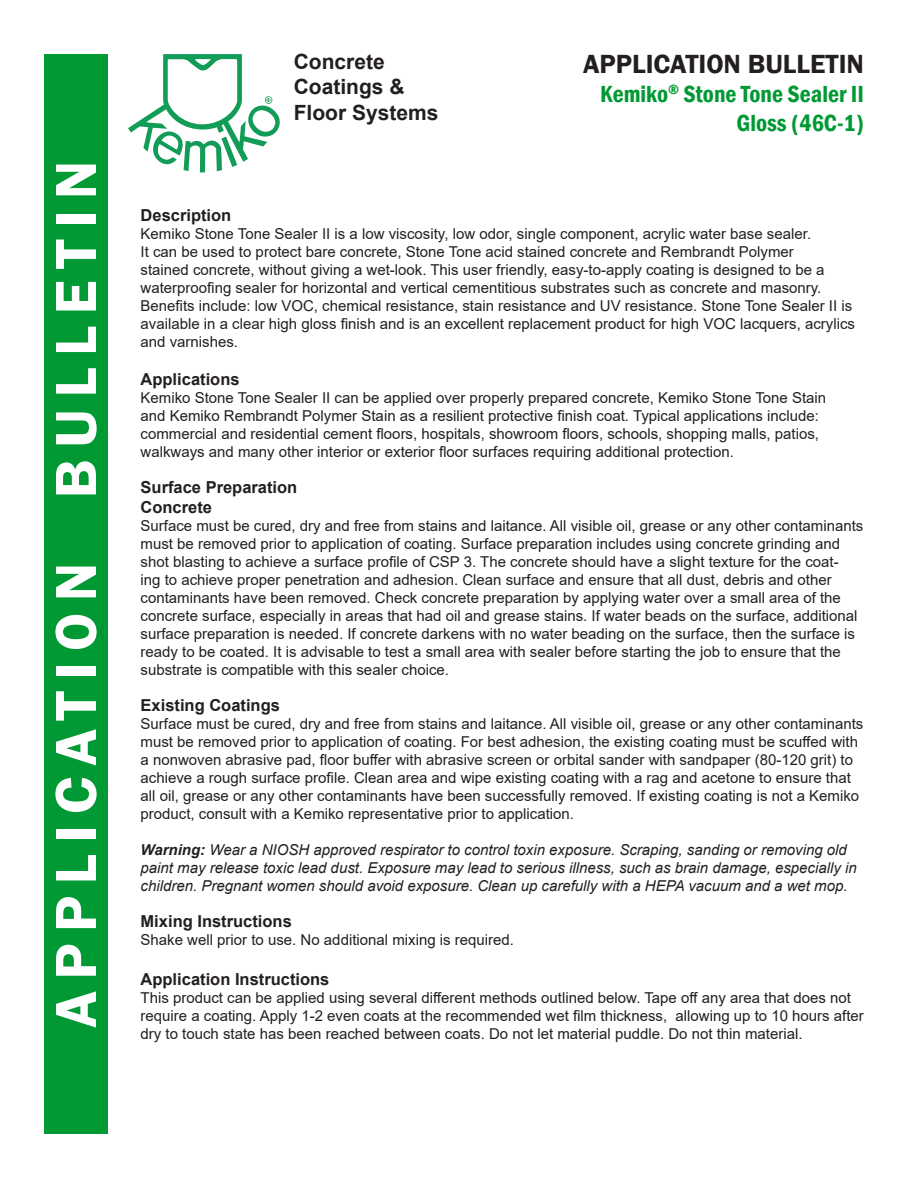
<style>
.page{position:relative;width:918px;height:1188px;background:#fff}
.page>*{position:absolute;margin:0;border:0;box-sizing:border-box;transform-origin:0 0}
.t1{font:600 60px "Franklin Gothic";letter-spacing:.19em;color:#fff}
.t2{font:600 27px "Franklin Gothic";color:#231f20}
.t3{font:600 condensed 24px/28.8px "Franklin Gothic";color:#093;text-align:right}
.t4{font:700 21px/25.2px "Arial";color:#231f20}
.t5{font:700 16.5px "Arial";color:#231f20}
.t6{font:15px/18px "Arial";color:#231f20}
.t7{font:italic 15px/18px "Arial";color:#231f20}
.s1{font-weight:700}
</style>
<div class="page">
<div style="left:44px;top:54px;width:64px;height:1080px;background:#093"></div>
<svg style="left:128px;top:54px;width:152px;height:119px"></svg>
<h1 class="t1" style="left:39px;top:1028px;width:868px;rotate:-90deg">APPLICATION BULLETIN</h1>
<h3 class="t4" style="left:294px;top:50px;width:146px">Concrete<br>Coatings &amp;<br>Floor Systems</h3>
<h2 class="t2" style="left:583px;top:47px;width:282px">APPLICATION BULLETIN</h2>
<h3 class="t3" style="left:600px;top:79px;width:265px">Kemiko<sup>®</sup> Stone Tone Sealer II<br>Gloss (46C-1)</h3>
<p class="t5" style="left:141px;top:203px;width:92px">Description</p>
<p class="t6" style="left:141px;top:224px;width:716px">Kemiko Stone Tone Sealer II is a low viscosity, low odor, single component, acrylic water base sealer.<br>It can be used to protect bare concrete, Stone Tone acid stained concrete and Rembrandt Polymer<br>stained concrete, without giving a wet-look. This user friendly, easy-to-apply coating is designed to be a waterproofing sealer for horizontal and vertical cementitious substrates such as concrete and masonry.<br>Benefits include: low VOC, chemical resistance, stain resistance and UV resistance. Stone Tone Sealer II is available in a clear high gloss finish and is an excellent replacement product for high VOC lacquers, acrylics and varnishes.</p>
<p class="t5" style="left:141px;top:367px;width:101px">Applications</p>
<p class="t6" style="left:141px;top:388px;width:687px">Kemiko Stone Tone Sealer II can be applied over properly prepared concrete, Kemiko Stone Tone Stain</p>
<p class="t6" style="left:141px;top:406px;width:680px">and Kemiko Rembrandt Polymer Stain as a resilient protective finish coat. Typical applications include:</p>
<p class="t6" style="left:141px;top:424px;width:680px">commercial and residential cement floors, hospitals, showroom floors, schools, shopping malls, patios,</p>
<p class="t6" style="left:141px;top:442px;width:595px">walkways and many other interior or exterior floor surfaces requiring additional protection.</p>
<p class="t5" style="left:141px;top:475px;width:158px">Surface Preparation</p>
<p class="t5" style="left:141px;top:495px;width:73px">Concrete</p>
<p class="t6" style="left:141px;top:516px;width:724px">Surface must be cured, dry and free from stains and laitance. All visible oil, grease or any other contaminants must be removed prior to application of coating. Surface preparation includes using concrete grinding and shot blasting to achieve a surface profile of CSP 3. The concrete should have a slight texture for the coat-<br>ing to achieve proper penetration and adhesion. Clean surface and ensure that all dust, debris and other contaminants have been removed. Check concrete preparation by applying water over a small area of the concrete surface, especially in areas that had oil and grease stains. If water beads on the surface, additional surface preparation is needed. If concrete darkens with no water beading on the surface, then the surface is ready to be coated. It is advisable to test a small area with sealer before starting the job to ensure that the substrate is compatible with this sealer choice.</p>
<p class="t5" style="left:141px;top:694px;width:141px">Existing Coatings</p>
<p class="t6" style="left:141px;top:715px;width:724px">Surface must be cured, dry and free from stains and laitance. All visible oil, grease or any other contaminants must be removed prior to application of coating. For best adhesion, the existing coating must be scuffed with a nonwoven abrasive pad, floor buffer with abrasive screen or orbital sander with sandpaper (80-120 grit) to achieve a rough surface profile. Clean area and wipe existing coating with a rag and acetone to ensure that all oil, grease or any other contaminants have been successfully removed. If existing coating is not a Kemiko product, consult with a Kemiko representative prior to application.</p>
<p class="t7" style="left:141px;top:841px;width:718px"><span class="s1">Warning:</span> Wear a NIOSH approved respirator to control toxin exposure. Scraping, sanding or removing old paint may release toxic lead dust. Exposure may lead to serious illness, such as brain damage, especially in children. Pregnant women should avoid exposure. Clean up carefully with a HEPA vacuum and a wet mop.</p>
<p class="t5" style="left:141px;top:910px;width:153px">Mixing Instructions</p>
<p class="t6" style="left:141px;top:931px;width:375px">Shake well prior to use. No additional mixing is required.</p>
<p class="t5" style="left:141px;top:967px;width:190px">Application Instructions</p>
<p class="t6" style="left:141px;top:989px;width:725px">This product can be applied using several different methods outlined below. Tape off any area that does not require a coating. Apply 1-2 even coats at the recommended wet film thickness, allowing up to 10 hours after dry to touch state has been reached between coats. Do not let material puddle. Do not thin material.</p>
</div>
